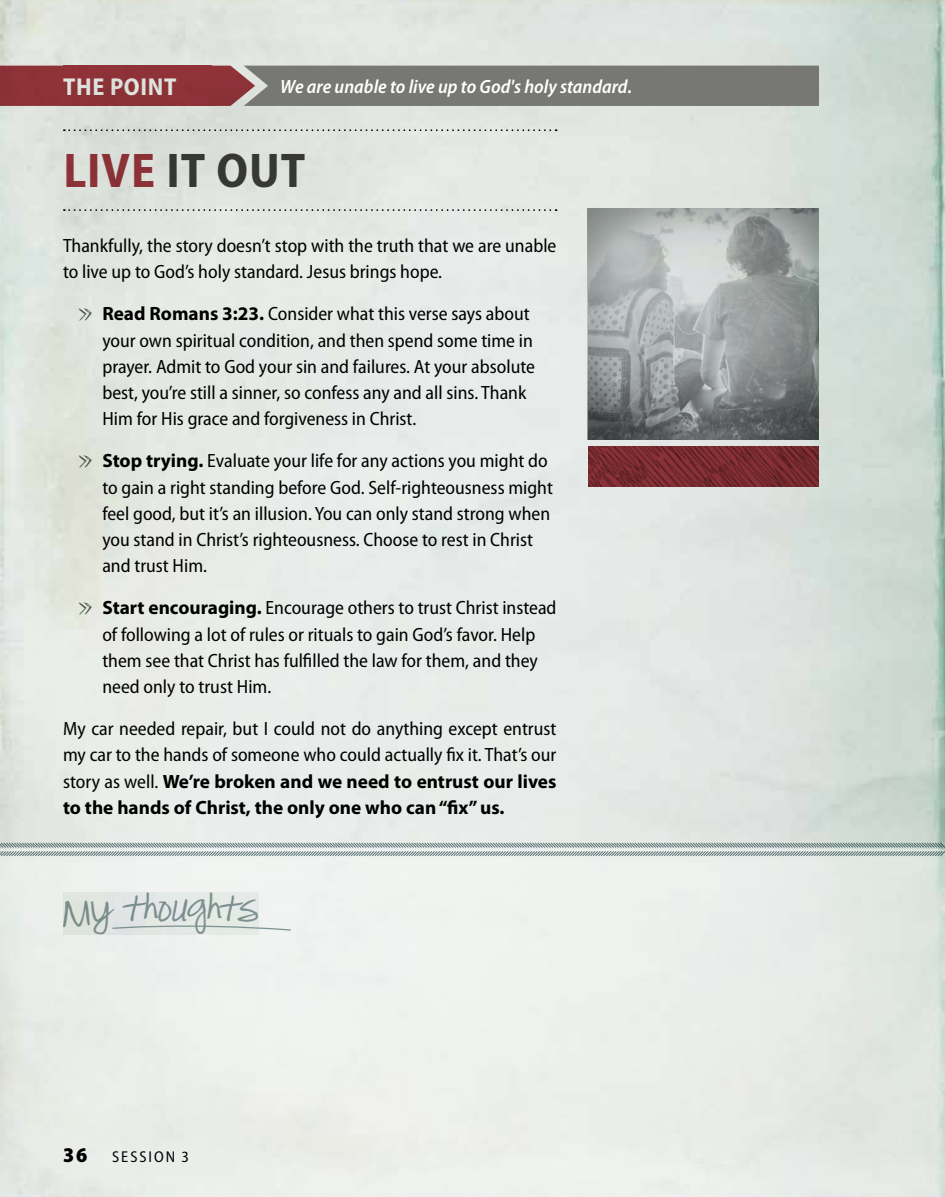
<style>
.page{position:relative;width:945px;height:1197px;background:#fff}
.page>*{position:absolute;margin:0;border:0;box-sizing:border-box;transform-origin:0 0}
.t1{font:700 semi-condensed 49px "Myriad Pro";letter-spacing:.02em;color:#403f3d}
.t2{font:28px "Pea Alesa";color:#617b7e}
.t3{font:700 semi-condensed 24.5px "Myriad Pro";letter-spacing:.025em;color:#fff}
.t4{font:900 semi-condensed 21px "Myriad Pro";color:#000}
.t5{font:semi-condensed 19.25px/26.2px "Myriad Pro";color:#000}
.t6{font:italic 600 semi-condensed 19.25px "Myriad Pro";color:#fff}
.t7{font:semi-condensed 15.75px "Myriad Pro";letter-spacing:.125em;color:#000}
.s1{color:#a33941}
.s2{font-weight:700;font-stretch:normal}
</style>
<div class="page">
<img style="left:0;top:0;width:945px;height:842px">
<img style="left:588px;top:208px;width:231px;height:231px">
<div style="left:0;top:849px;width:945px;height:348px;background:#ecefeb"></div>
<svg style="left:111px;top:922px;width:180px;height:9px"></svg>
<svg style="left:0;top:66px;width:819px;height:40px;background:#7c6f6d"></svg>
<div style="left:63px;top:66px;width:148px;height:40px;background:#8d3238"></div>
<img style="left:588px;top:446px;width:231px;height:40px">
<svg style="left:0;top:842px;width:945px;height:15px"></svg>
<svg style="left:64px;top:129px;width:493px;height:2px"></svg>
<svg style="left:64px;top:209px;width:493px;height:2px"></svg>
<svg style="left:79px;top:308px;width:13px;height:13px"></svg>
<svg style="left:79px;top:455px;width:13px;height:13px"></svg>
<svg style="left:79px;top:602px;width:13px;height:13px"></svg>
<p class="t3" style="left:63px;top:71px;width:115px">THE POINT</p>
<p class="t6" style="left:280px;top:74px;width:353px">We are unable to live up to God's holy standard.</p>
<h1 class="t1" style="left:63px;top:139px;width:243px"><span class="s1">LIVE</span> IT OUT</h1>
<p class="t5" style="left:63px;top:232px;width:495px">Thankfully, the story doesn’t stop with the truth that we are unable to live up to God’s holy standard. Jesus brings hope.</p>
<p class="t5" style="left:102px;top:301px;width:434px"><span class="s2">Read Romans 3:23.</span> Consider what this verse says about your own spiritual condition, and then spend some time in prayer. Admit to God your sin and failures. At your absolute best, you’re still a sinner, so confess any and all sins. Thank Him for His grace and forgiveness in Christ.</p>
<p class="t5" style="left:102px;top:448px;width:452px"><span class="s2">Stop trying.</span> Evaluate your life for any actions you might do to gain a right standing before God. Self-righteousness might feel good, but it’s an illusion. You can only stand strong when you stand in Christ’s righteousness. Choose to rest in Christ and trust Him.</p>
<p class="t5" style="left:102px;top:595px;width:456px"><span class="s2">Start encouraging.</span> Encourage others to trust Christ instead of following a lot of rules or rituals to gain God’s favor. Help them see that Christ has fulfilled the law for them, and they need only to trust Him.</p>
<p class="t5" style="left:63px;top:715px;width:495px;text-align:justify">My car needed repair, but I could not do anything except entrust my car to the hands of someone who could actually fix it. That’s our story as well. <span class="s2">We’re broken and we need to entrust our lives to the hands of Christ, the only one who can “fix” us.</span></p>
<h2 class="t2" style="left:63px;top:904px;width:196px">My thoughts</h2>
<p class="t4" style="left:63px;top:1141px;width:26px">36</p>
<p class="t7" style="left:112px;top:1147px;width:78px">SESSION 3</p>
</div>
